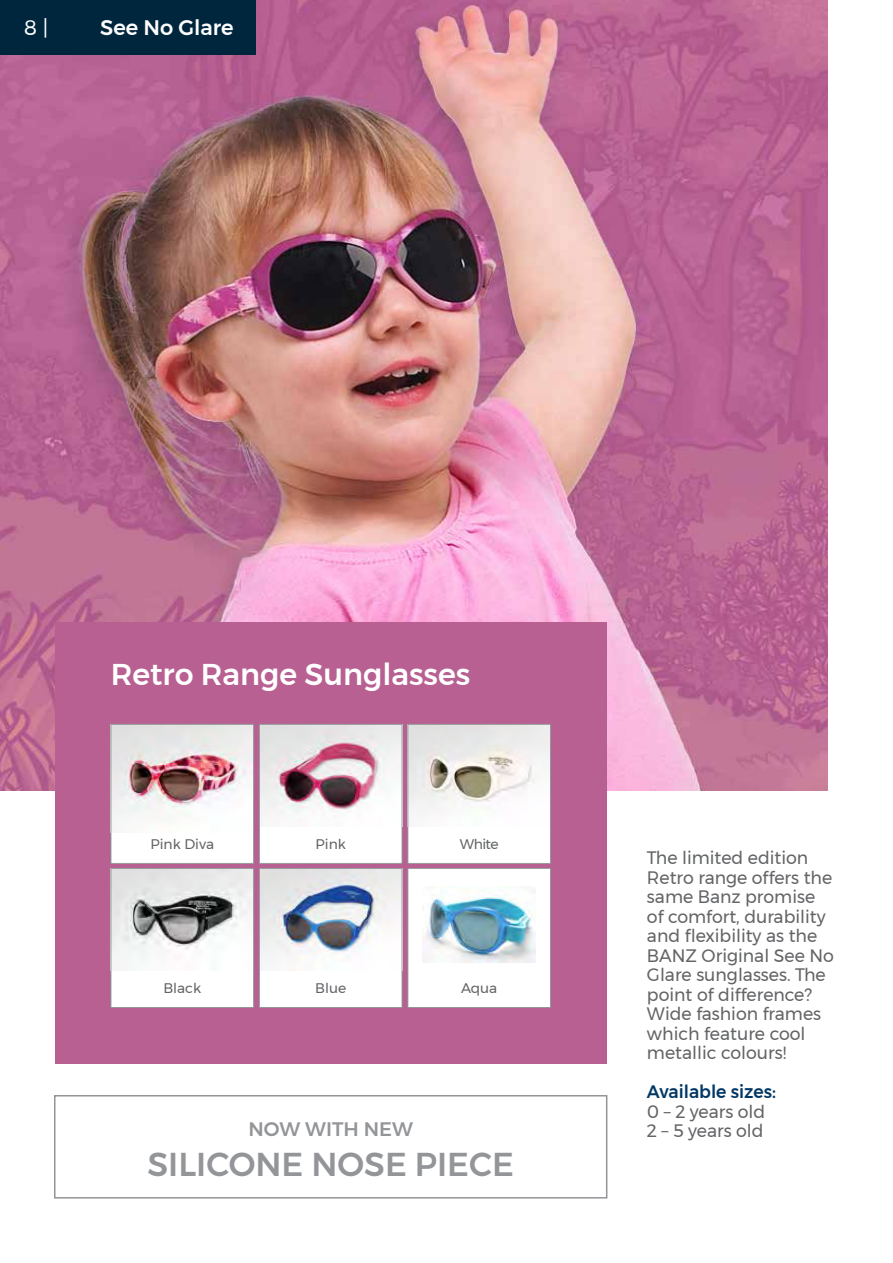
<style>
.page{position:relative;width:893px;height:1263px;background:#fff}
.page>*{position:absolute;margin:0;border:0;box-sizing:border-box;transform-origin:0 0}
.t1{font:500 33px "Montserrat";color:#939598}
.t2{font:500 30px "Montserrat";color:#fff}
.t3{font:500 21px "Montserrat";color:#fff}
.t4{font:21px "Montserrat";color:#fff}
.t5{font:500 19.5px "Montserrat";color:#939598}
.t6{font:18px/19.5px "Montserrat";color:#636466;scale:.96 1}
.t7{font:500 18px "Montserrat";color:#003764;scale:.96 1}
.t8{font:13.95px "Montserrat";color:#636466}
</style>
<div class="page">
<div style="left:54px;top:1095px;width:553px;height:103px;border:2px solid #939598"></div>
<img style="left:0;top:0;width:827px;height:791px">
<div style="left:55px;top:622px;width:552px;height:441px;background:#b86092"></div>
<div style="left:259px;top:724px;width:143px;height:139px;background:#fff"></div>
<img style="left:261px;top:726px;width:139px;height:91px">
<div style="left:259px;top:724px;width:143px;height:140px;border:1px solid #939598"></div>
<div style="left:259px;top:868px;width:143px;height:139px;background:#fff"></div>
<img style="left:261px;top:870px;width:139px;height:97px">
<div style="left:259px;top:868px;width:143px;height:140px;border:1px solid #939598"></div>
<div style="left:408px;top:724px;width:142px;height:139px;background:#fff"></div>
<img style="left:410px;top:726px;width:139px;height:86px">
<div style="left:408px;top:724px;width:143px;height:140px;border:1px solid #939598"></div>
<div style="left:111px;top:868px;width:143px;height:139px;background:#fff"></div>
<img style="left:113px;top:870px;width:139px;height:91px">
<div style="left:111px;top:868px;width:143px;height:140px;border:1px solid #939598"></div>
<div style="left:111px;top:724px;width:143px;height:139px;background:#fff"></div>
<img style="left:113px;top:726px;width:139px;height:92px">
<div style="left:111px;top:724px;width:143px;height:140px;border:1px solid #939598"></div>
<div style="left:408px;top:868px;width:142px;height:139px;background:#fff"></div>
<img style="left:422px;top:887px;width:114px;height:75px">
<div style="left:408px;top:868px;width:143px;height:140px;border:1px solid #939598"></div>
<div style="left:0;top:0;width:255px;height:55px;background:#00263e"></div>
<p class="t4" style="left:24px;top:12px;width:26px">8 |</p>
<p class="t3" style="left:100px;top:11px;width:135px">See No Glare</p>
<h2 class="t2" style="left:111px;top:651px;width:361px">Retro Range Sunglasses</h2>
<p class="t8" style="left:150px;top:833px;width:65px">Pink Diva</p>
<p class="t8" style="left:163px;top:977px;width:39px">Black</p>
<p class="t8" style="left:316px;top:833px;width:32px">Pink</p>
<p class="t8" style="left:315px;top:977px;width:33px">Blue</p>
<p class="t8" style="left:460px;top:833px;width:40px">White</p>
<p class="t8" style="left:461px;top:977px;width:38px">Aqua</p>
<p class="t5" style="left:248px;top:1114px;width:166px">NOW WITH NEW</p>
<h1 class="t1" style="left:148px;top:1138px;width:368px">SILICONE NOSE PIECE</h1>
<p class="t6" style="left:647px;top:848px;width:196px">The limited edition<br>Retro range offers the same Banz promise of comfort, durability and flexibility as the<br>BANZ Original See No<br>Glare sunglasses. The point of difference?<br>Wide fashion frames which feature cool metallic colours!</p>
<p class="t7" style="left:647px;top:1078px;width:136px">Available sizes:</p>
<p class="t6" style="left:647px;top:1101px;width:125px">0 – 2 years old<br>2 – 5 years old</p>
</div>
